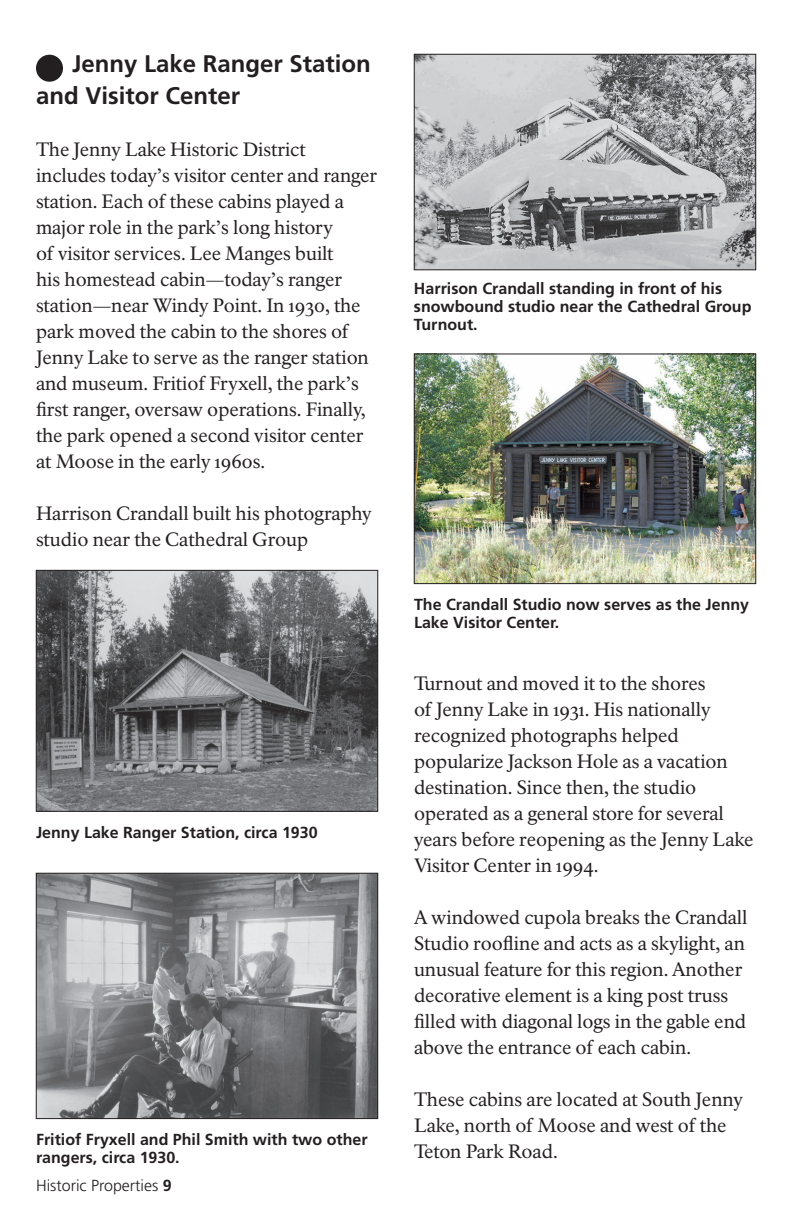
<style>
.page{position:relative;width:792px;height:1224px;background:#fff}
.page>*{position:absolute;margin:0;border:0;box-sizing:border-box;transform-origin:0 0}
.t1{font:700 24px/32px "Frutiger LT Std";color:#231f20}
.t2{font:19px/26px "NPS Rawlinson OT Old";letter-spacing:-.005em;color:#231f20}
.t3{font:700 16px/18px "Frutiger LT Std";color:#231f20}
.t4{font:300 16px "Frutiger LT Std";color:#231f20}
.s1{font-family:"NPS Rawlinson OT Old";font-weight:800;color:#fff}
.s2{font-weight:700}
</style>
<div class="page">
<div style="left:36px;top:55px;width:27px;height:27px;background:#231f20;border-radius:50%"></div>
<img style="left:38px;top:572px;width:338px;height:238px">
<div style="left:36px;top:570px;width:342px;height:242px;border:1px solid #231f20"></div>
<img style="left:38px;top:875px;width:338px;height:242px">
<div style="left:36px;top:873px;width:342px;height:246px;border:1px solid #231f20"></div>
<img style="left:416px;top:56px;width:338px;height:212px">
<div style="left:414px;top:54px;width:342px;height:216px;border:1px solid #231f20"></div>
<img style="left:416px;top:356px;width:338px;height:226px">
<div style="left:414px;top:354px;width:342px;height:230px;border:1px solid #231f20"></div>
<h1 class="t1" style="left:36px;top:48px;width:336px;text-indent:7px"><span class="s1">7</span> Jenny Lake Ranger Station and Visitor Center</h1>
<p class="t2" style="left:36px;top:137px;width:343px">The Jenny Lake Historic District includes today’s visitor center and ranger station. Each of these cabins played a major role in the park’s long history<br>of visitor services. Lee Manges built<br>his homestead cabin—today’s ranger station—near Windy Point. In 1930, the park moved the cabin to the shores of Jenny Lake to serve as the ranger station and museum. Fritiof Fryxell, the park’s first ranger, oversaw operations. Finally, the park opened a second visitor center at Moose in the early 1960s.</p>
<p class="t2" style="left:36px;top:501px;width:337px">Harrison Crandall built his photography studio near the Cathedral Group</p>
<p class="t3" style="left:36px;top:823px;width:283px">Jenny Lake Ranger Station, circa 1930</p>
<p class="t3" style="left:36px;top:1131px;width:333px">Fritiof Fryxell and Phil Smith with two other rangers, circa 1930.</p>
<p class="t4" style="left:36px;top:1176px;width:137px">Historic Properties <span class="s2">9</span></p>
<p class="t3" style="left:414px;top:279px;width:339px">Harrison Crandall standing in front of his snowbound studio near the Cathedral Group<br>Turnout.</p>
<p class="t3" style="left:414px;top:596px;width:337px">The Crandall Studio now serves as the Jenny<br>Lake Visitor Center.</p>
<p class="t2" style="left:414px;top:671px;width:341px">Turnout and moved it to the shores<br>of Jenny Lake in 1931. His nationally recognized photographs helped popularize Jackson Hole as a vacation destination. Since then, the studio operated as a general store for several years before reopening as the Jenny Lake Visitor Center in 1994.</p>
<p class="t2" style="left:414px;top:905px;width:335px">A windowed cupola breaks the Crandall Studio roofline and acts as a skylight, an unusual feature for this region. Another decorative element is a king post truss filled with diagonal logs in the gable end above the entrance of each cabin.</p>
<p class="t2" style="left:414px;top:1087px;width:331px">These cabins are located at South Jenny<br>Lake, north of Moose and west of the<br>Teton Park Road.</p>
</div>
